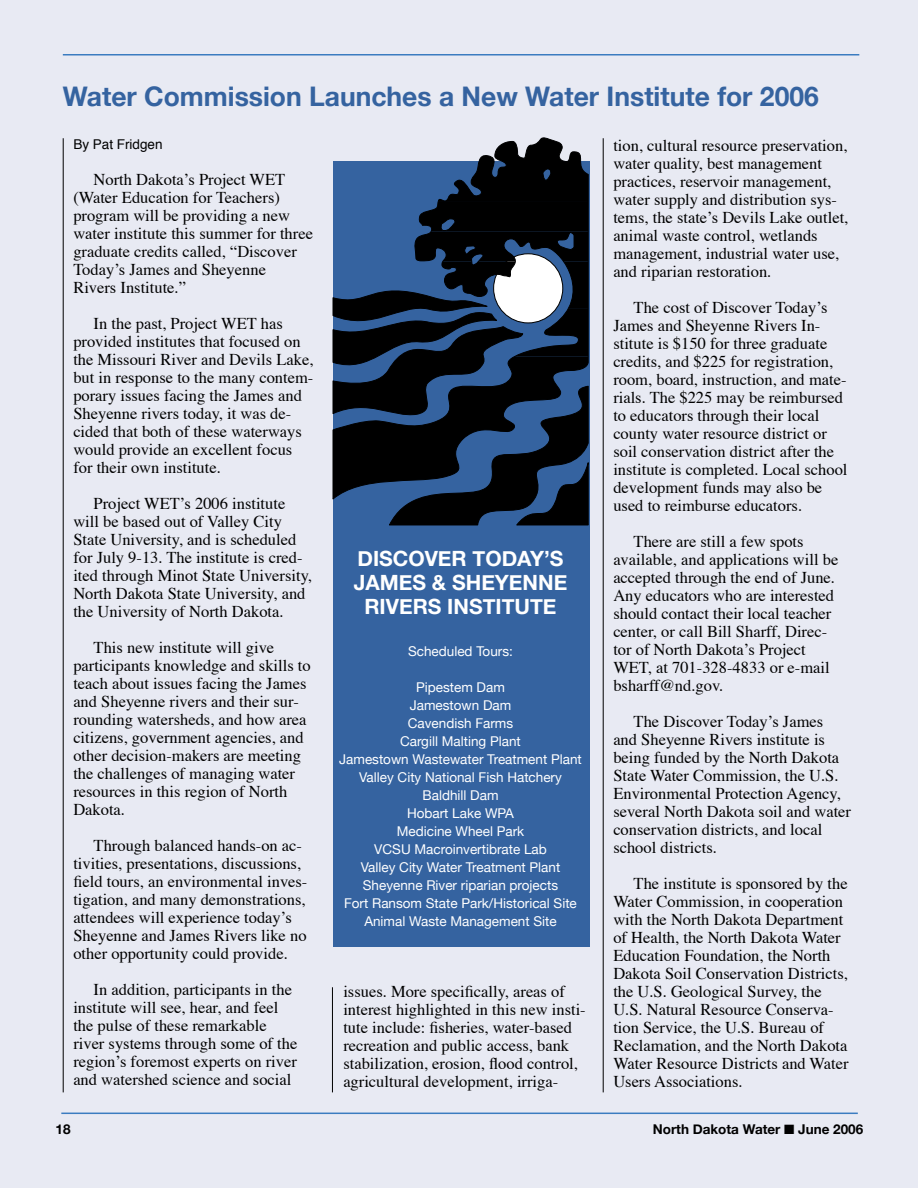
<style>
.page{position:relative;width:918px;height:1188px;background:#e8eaf3}
.page>*{position:absolute;margin:0;border:0;box-sizing:border-box;transform-origin:0 0}
.heads{font:700 27px "Helvetica Neue";color:#3563a0}
.t1{font:700 21px/24px "Helvetica Neue";color:#fff;text-align:center}
.t2{font:16.5px/18px "Times";color:#000}
.t3{font:13.5px "Helvetica Neue";color:#fff}
.t4{font:700 13.5px "Helvetica Neue";color:#000}
.t5{font:13.5px "Helvetica";color:#000}
</style>
<div class="page">
<div style="left:333px;top:162px;width:256px;height:785px;background:#3563a0"></div>
<hr style="left:61px;top:1113px;width:797px;height:1px;background:#3b7cc0">
<hr style="left:63px;top:54px;width:796px;height:2px;background:#3b7cc0">
<hr style="left:63px;top:138px;width:1px;height:954px;background:#000">
<svg style="left:333px;top:137px;width:256px;height:388px"></svg>
<hr style="left:603px;top:138px;width:1px;height:954px;background:#000">
<hr style="left:332px;top:987px;width:1px;height:105px;background:#000">
<p class="heads" style="left:63px;top:80px;width:757px">Water Commission Launches a New Water Institute for 2006</p>
<p class="t5" style="left:73px;top:135px;width:91px">By Pat Fridgen</p>
<p class="t2" style="left:73px;top:171px;width:241px;text-indent:20px">North Dakotaʼs Project WET (Water Education for Teachers) program will be providing a new water institute this summer for three graduate credits called, “Discover<br>Todayʼs James and Sheyenne<br>Rivers Institute.”</p>
<p class="t2" style="left:73px;top:315px;width:242px;text-indent:20px">In the past, Project WET has provided institutes that focused on the Missouri River and Devils Lake, but in response to the many contem&shy;porary issues facing the James and<br>Sheyenne rivers today, it was de&shy;cided that both of these waterways would provide an excellent focus for their own institute.</p>
<p class="t2" style="left:73px;top:495px;width:240px;text-indent:20px">Project WETʼs 2006 institute will be based out of Valley City State University, and is scheduled for July 9-13. The institute is cred&shy;ited through Minot State University, North Dakota State University, and the University of North Dakota.</p>
<p class="t2" style="left:73px;top:639px;width:239px;text-indent:20px">This new institute will give participants knowledge and skills to teach about issues facing the James and Sheyenne rivers and their sur&shy;rounding watersheds, and how area citizens, government agencies, and other decision-makers are meeting the challenges of managing water resources in this region of North<br>Dakota.</p>
<p class="t2" style="left:73px;top:837px;width:236px;text-indent:20px">Through balanced hands-on ac&shy;tivities, presentations, discussions, field tours, an environmental inves&shy;tigation, and many demonstrations, attendees will experience todayʼs Sheyenne and James Rivers like no other opportunity could provide.</p>
<p class="t2" style="left:73px;top:981px;width:226px;text-indent:20px">In addition, participants in the institute will see, hear, and feel the pulse of these remarkable river systems through some of the regionʼs foremost experts on river and watershed science and social</p>
<p class="t2" style="left:613px;top:137px;width:237px">tion, cultural resource preservation, water quality, best management practices, reservoir management, water supply and distribution sys&shy;tems, the stateʼs Devils Lake outlet, animal waste control, wetlands management, industrial water use, and riparian restoration.</p>
<p class="t2" style="left:613px;top:299px;width:236px;text-indent:20px">The cost of Discover Todayʼs James and Sheyenne Rivers In&shy;stitute is $150 for three graduate credits, and $225 for registration, room, board, instruction, and mate&shy;rials. The $225 may be reimbursed to educators through their local county water resource district or soil conservation district after the institute is completed. Local school development funds may also be used to reimburse educators.</p>
<p class="t2" style="left:613px;top:533px;width:227px;text-indent:20px">There are still a few spots available, and applications will be accepted through the end of June.<br>Any educators who are interested should contact their local teacher center, or call Bill Sharff, Direc&shy;tor of North Dakotaʼs Project<br>WET, at 701-328-4833 or e-mail bsharff@nd.gov.</p>
<p class="t2" style="left:613px;top:713px;width:239px;text-indent:20px">The Discover Todayʼs James and Sheyenne Rivers institute is being funded by the North Dakota<br>State Water Commission, the U.S.<br>Environmental Protection Agency, several North Dakota soil and water conservation districts, and local school districts.</p>
<p class="t2" style="left:613px;top:875px;width:237px;text-indent:20px">The institute is sponsored by the<br>Water Commission, in cooperation with the North Dakota Department of Health, the North Dakota Water<br>Education Foundation, the North<br>Dakota Soil Conservation Districts, the U.S. Geological Survey, the<br>U.S. Natural Resource Conserva&shy;tion Service, the U.S. Bureau of<br>Reclamation, and the North Dakota<br>Water Resource Districts and Water<br>Users Associations.</p>
<p class="t1" style="left:357px;top:546px;width:208px">DISCOVER TODAY’S</p>
<p class="t1" style="left:354px;top:570px;width:215px">JAMES &amp; SHEYENNE<br>RIVERS INSTITUTE</p>
<p class="t3" style="left:408px;top:643px;width:106px">Scheduled Tours:</p>
<p class="t3" style="left:416px;top:679px;width:90px">Pipestem Dam</p>
<p class="t3" style="left:410px;top:697px;width:103px">Jamestown Dam</p>
<p class="t3" style="left:408px;top:715px;width:107px">Cavendish Farms</p>
<p class="t3" style="left:400px;top:733px;width:122px">Cargill Malting Plant</p>
<p class="t3" style="left:339px;top:751px;width:244px">Jamestown Wastewater Treatment Plant</p>
<p class="t3" style="left:359px;top:769px;width:204px">Valley City National Fish Hatchery</p>
<p class="t3" style="left:423px;top:787px;width:78px">Baldhill Dam</p>
<p class="t3" style="left:407px;top:805px;width:109px">Hobart Lake WPA</p>
<p class="t3" style="left:397px;top:823px;width:129px">Medicine Wheel Park</p>
<p class="t3" style="left:374px;top:841px;width:174px">VCSU Macroinvertibrate Lab</p>
<p class="t3" style="left:361px;top:859px;width:201px">Valley City Water Treatment Plant</p>
<p class="t3" style="left:363px;top:877px;width:197px">Sheyenne River riparian projects</p>
<p class="t3" style="left:344px;top:895px;width:234px">Fort Ransom State Park/Historical Site</p>
<p class="t3" style="left:364px;top:913px;width:194px">Animal Waste Management Site</p>
<p class="t2" style="left:343px;top:984px;width:244px">issues. More specifically, areas of interest highlighted in this new insti&shy;tute include: fisheries, water-based recreation and public access, bank stabilization, erosion, flood control, agricultural development, irriga-</p>
<p class="t4" style="left:55px;top:1121px;width:17px">18</p>
<p class="t4" style="left:653px;top:1121px;width:212px">North Dakota Water ■ June 2006</p>
</div>
